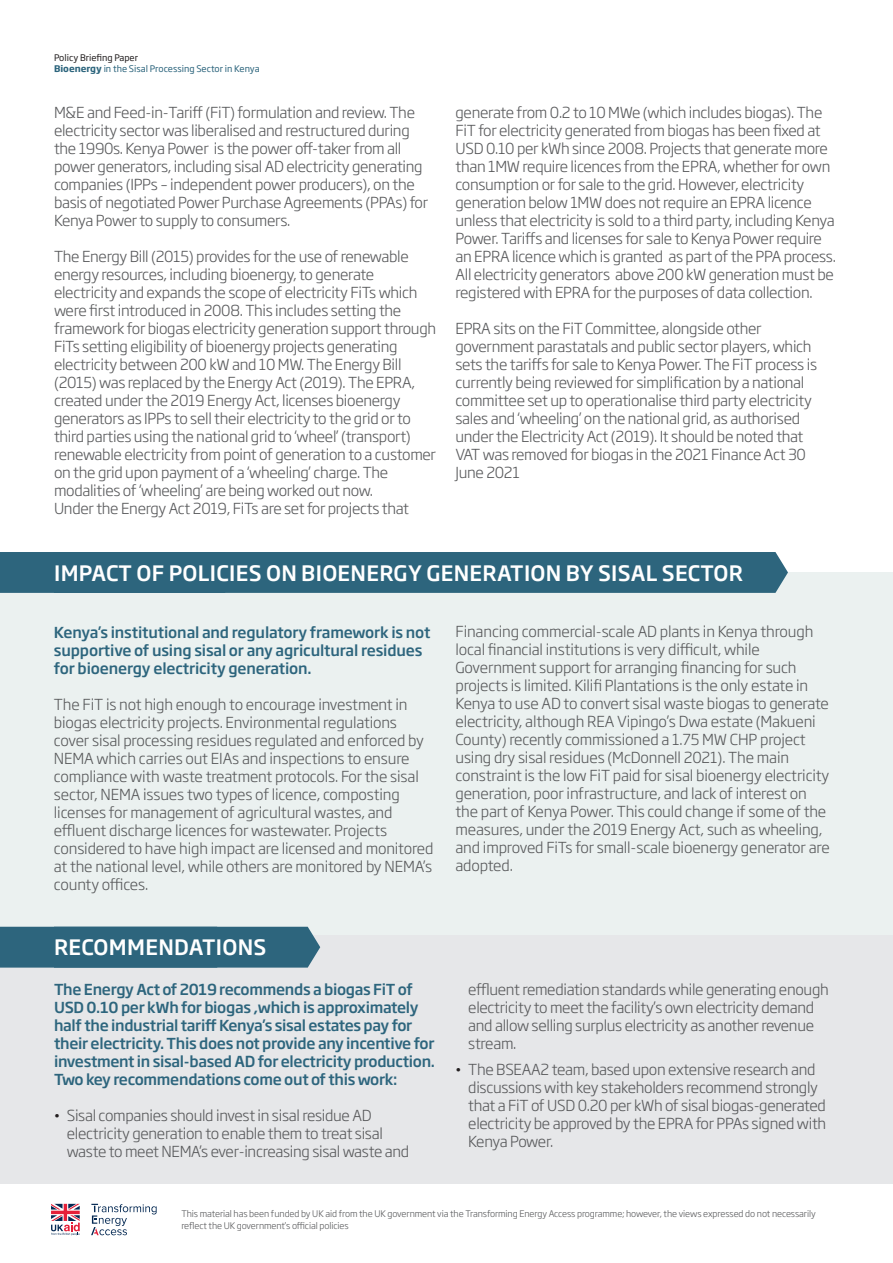
<style>
.page{position:relative;width:893px;height:1263px;background:#fff}
.page>*{position:absolute;margin:0;border:0;box-sizing:border-box;transform-origin:0 0}
.Chapter_Titles_Small{font:500 21px "Soho Gothic Pro";letter-spacing:.015em;color:#fff}
.Body_Content_-_main{font:300 15px/18px "Soho Gothic Pro";letter-spacing:-.02em;color:#57585a}
.Body_Content_-_main-2{font:500 15px/18px "Soho Gothic Pro";letter-spacing:-.02em;color:#2d657d}
.Body_Content_-_main-3{font:300 9px/12px "Soho Gothic Pro";letter-spacing:-.01em;color:#57585a}
.Heading_2{font:9px "Soho Gothic Pro";color:#2d657d}
.Tender_Heading{font:9px "Soho Gothic Pro";color:#231f20}
.s1{font-weight:700}
.s2{font-family:"Segoe UI";color:#231f20}
</style>
<div class="page">
<div style="left:0;top:572px;width:893px;height:611px;background:#ebf1f0"></div>
<div style="left:0;top:552px;width:788px;height:41px;background:#2d657d"></div>
<div style="left:0;top:935px;width:893px;height:248px;background:#e6e7e9"></div>
<div style="left:0;top:927px;width:320px;height:40px;background:#2d657d"></div>
<svg style="left:91px;top:1204px;width:66px;height:31px"></svg>
<svg style="left:51px;top:1204px;width:29px;height:31px"></svg>
<p class="Tender_Heading" style="left:54px;top:51px;width:86px">Policy Briefing Paper</p>
<p class="Heading_2" style="left:54px;top:62px;width:207px"><span class="s1">Bioenergy</span> in the Sisal Processing Sector in Kenya</p>
<p class="Body_Content_-_main" style="left:54px;top:103px;width:376px">M&amp;E and Feed-in-Tariff (FiT) formulation and review. The electricity sector was liberalised and restructured during the 1990s. Kenya Power is the power off-taker from all power generators, including sisal AD electricity generating companies (IPPs – independent power producers), on the basis of negotiated Power Purchase Agreements (PPAs) for Kenya Power to supply to consumers.</p>
<p class="Body_Content_-_main" style="left:54px;top:247px;width:384px">The Energy Bill (2015) provides for the use of renewable energy resources, including bioenergy, to generate electricity and expands the scope of electricity FiTs which were first introduced in 2008. This includes setting the framework for biogas electricity generation support through FiTs setting eligibility of bioenergy projects generating electricity between 200 kW and 10 MW. The Energy Bill (2015) was replaced by the Energy Act (2019). The EPRA, created under the 2019 Energy Act, licenses bioenergy generators as IPPs to sell their electricity to the grid or to third parties using the national grid to ‘wheel’ (transport) renewable electricity from point of generation to a customer on the grid upon payment of a ‘wheeling’ charge. The modalities of ‘wheeling’ are being worked out now.</p>
<p class="Body_Content_-_main" style="left:54px;top:499px;width:357px">Under the Energy Act 2019, FiTs are set for projects that</p>
<p class="Body_Content_-_main" style="left:455px;top:103px;width:382px">generate from 0.2 to 10 MWe (which includes biogas). The FiT for electricity generated from biogas has been fixed at USD 0.10 per kWh since 2008. Projects that generate more than 1MW require licences from the EPRA, whether for own consumption or for sale to the grid. However, electricity generation below 1MW does not require an EPRA licence unless that electricity is sold to a third party, including Kenya Power. Tariffs and licenses for sale to Kenya Power require an EPRA licence which is granted as part of the PPA process.<br>All electricity generators above 200 kW generation must be registered with EPRA for the purposes of data collection.</p>
<p class="Body_Content_-_main" style="left:455px;top:319px;width:363px">EPRA sits on the FiT Committee, alongside other government parastatals and public sector players, which sets the tariffs for sale to Kenya Power. The FiT process is currently being reviewed for simplification by a national committee set up to operationalise third party electricity sales and ‘wheeling’ on the national grid, as authorised under the Electricity Act (2019). It should be noted that VAT was removed for biogas in the 2021 Finance Act 30<br>June 2021</p>
<p class="Chapter_Titles_Small" style="left:54px;top:556px;width:690px">IMPACT OF POLICIES ON BIOENERGY GENERATION BY SISAL SECTOR</p>
<p class="Body_Content_-_main-2" style="left:54px;top:622px;width:378px">Kenya’s institutional and regulatory framework is not supportive of using sisal or any agricultural residues for bioenergy electricity generation.</p>
<p class="Body_Content_-_main" style="left:54px;top:694px;width:381px">The FiT is not high enough to encourage investment in biogas electricity projects. Environmental regulations cover sisal processing residues regulated and enforced by NEMA which carries out EIAs and inspections to ensure compliance with waste treatment protocols. For the sisal sector, NEMA issues two types of licence, composting licenses for management of agricultural wastes, and effluent discharge licences for wastewater. Projects considered to have high impact are licensed and monitored at the national level, while others are monitored by NEMA’s county offices.</p>
<p class="Chapter_Titles_Small" style="left:54px;top:931px;width:214px">RECOMMENDATIONS</p>
<p class="Body_Content_-_main-2" style="left:54px;top:979px;width:383px">The Energy Act of 2019 recommends a biogas FiT of USD 0.10 per kWh for biogas ,which is approximately half the industrial tariff Kenya’s sisal estates pay for their electricity. This does not provide any incentive for investment in sisal-based AD for electricity production.<br>Two key recommendations come out of this work:</p>
<p class="Body_Content_-_main" style="left:67px;top:1105px;width:344px;text-indent:-13px"><span class="s2">•</span> Sisal companies should invest in sisal residue AD electricity generation to enable them to treat sisal waste to meet NEMA’s ever-increasing sisal waste and</p>
<p class="Body_Content_-_main" style="left:455px;top:622px;width:376px">Financing commercial-scale AD plants in Kenya through local financial institutions is very difficult, while Government support for arranging financing for such projects is limited. Kilifi Plantations is the only estate in Kenya to use AD to convert sisal waste biogas to generate electricity, although REA Vipingo’s Dwa estate (Makueni County) recently commissioned a 1.75 MW CHP project using dry sisal residues (McDonnell 2021). The main constraint is the low FiT paid for sisal bioenergy electricity generation, poor infrastructure, and lack of interest on the part of Kenya Power. This could change if some of the measures, under the 2019 Energy Act, such as wheeling, and improved FiTs for small-scale bioenergy generator are adopted.</p>
<p class="Body_Content_-_main" style="left:468px;top:979px;width:362px">effluent remediation standards while generating enough electricity to meet the facility’s own electricity demand and allow selling surplus electricity as another revenue stream.</p>
<p class="Body_Content_-_main" style="left:468px;top:1060px;width:360px;text-indent:-13px"><span class="s2">•</span> The BSEAA2 team, based upon extensive research and discussions with key stakeholders recommend strongly that a FiT of USD 0.20 per kWh of sisal biogas-generated electricity be approved by the EPRA for PPAs signed with Kenya Power.</p>
<p class="Body_Content_-_main-3" style="left:181px;top:1207px;width:636px">This material has been funded by UK aid from the UK government via the Transforming Energy Access programme; however, the views expressed do not necessarily reflect the UK government’s official policies</p>
</div>
